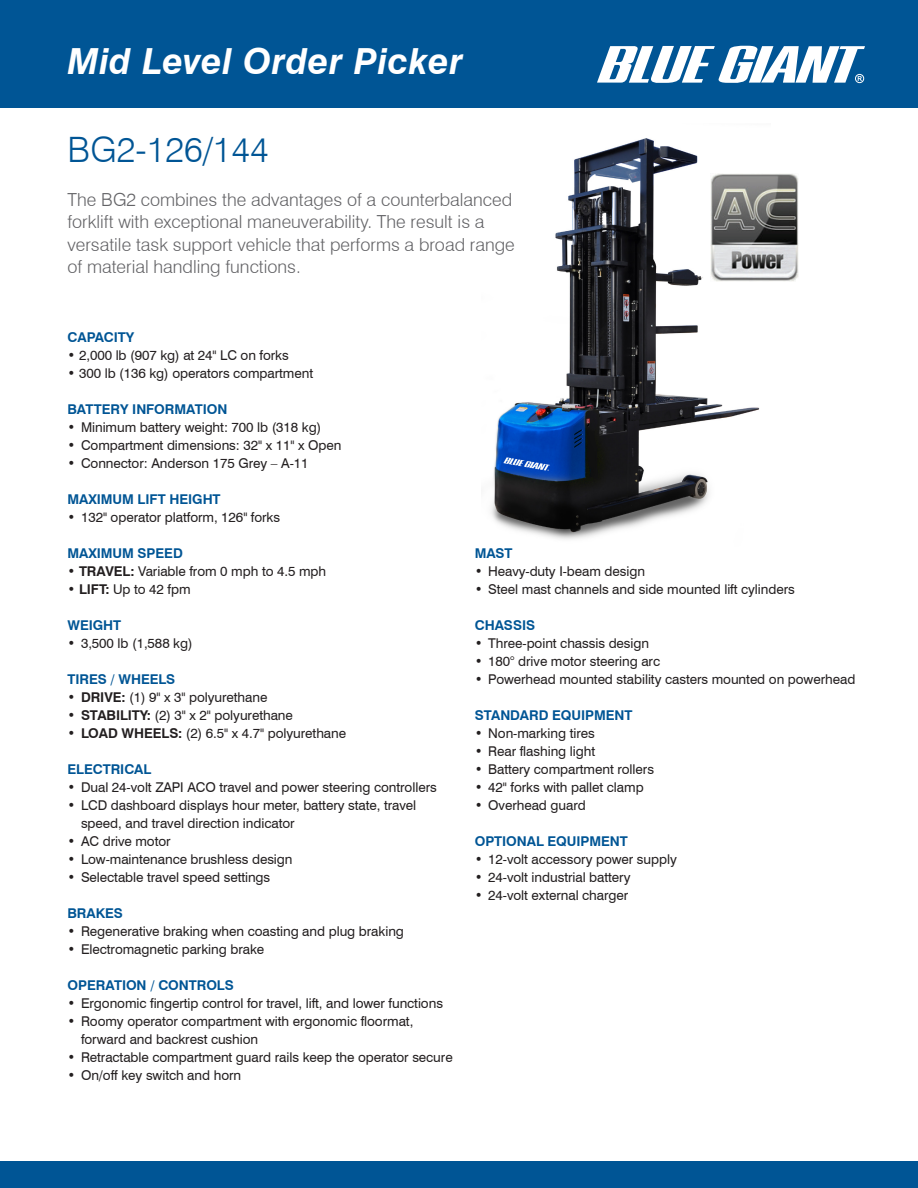
<style>
.page{position:relative;width:918px;height:1188px;background:#005595}
.page>*{position:absolute;margin:0;border:0;box-sizing:border-box;transform-origin:0 0}
.t1{font:italic 700 36px "Swiss 721 BT";letter-spacing:.01em;color:#fff}
.Header_Blue{font:300 34.95px "Swiss 721 BT";color:#005595}
.Intro_Paragraph{font:300 18px/22.5px "Swiss 721 BT";color:#636366}
.Body_Bullets{font:13.5px/18px "Swiss 721 BT";letter-spacing:-.005em;color:#231f20}
.Headers{font:700 13.5px "Swiss 721 BT";letter-spacing:-.005em;color:#005595}
.Body_Text{font:13.5px "Swiss 721 BT";letter-spacing:-.005em;color:#231f20}
.s1{font-weight:700}
</style>
<div class="page">
<svg style="left:597px;top:46px;width:268px;height:37px"></svg>
<div style="left:0;top:1052px;width:918px;height:109px;background:#fff"></div>
<div style="left:0;top:108px;width:918px;height:953px;background:#fff"></div>
<img style="left:491px;top:138px;width:269px;height:402px">
<img style="left:710px;top:174px;width:88px;height:108px">
<p class="t1" style="left:68px;top:39px;width:397px">Mid Level Order Picker</p>
<p class="Header_Blue" style="left:68px;top:129px;width:203px">BG2-126/144</p>
<p class="Intro_Paragraph" style="left:68px;top:188px;width:449px">The BG2 combines the advantages of a counterbalanced forklift with exceptional maneuverability. The result is a versatile task support vehicle that performs a broad range of material handling functions.</p>
<p class="Headers" style="left:68px;top:329px;width:68px">CAPACITY</p>
<p class="Body_Text" style="left:68px;top:347px;width:223px">• 2,000 lb (907 kg) at 24" LC on forks</p>
<p class="Body_Text" style="left:68px;top:365px;width:247px">• 300 lb (136 kg) operators compartment</p>
<p class="Headers" style="left:68px;top:401px;width:161px">BATTERY INFORMATION</p>
<p class="Body_Bullets" style="left:68px;top:418px;width:255px">• Minimum battery weight: 700 lb (318 kg)</p>
<p class="Body_Bullets" style="left:68px;top:436px;width:275px">• Compartment dimensions: 32" x 11" x Open</p>
<p class="Body_Bullets" style="left:68px;top:454px;width:243px">• Connector: Anderson 175 Grey – A-11</p>
<p class="Headers" style="left:68px;top:491px;width:155px">MAXIMUM LIFT HEIGHT</p>
<p class="Body_Bullets" style="left:68px;top:508px;width:214px">• 132" operator platform, 126" forks</p>
<p class="Headers" style="left:68px;top:545px;width:117px">MAXIMUM SPEED</p>
<p class="Body_Text" style="left:68px;top:563px;width:260px">• <span class="s1">TRAVEL:</span> Variable from 0 mph to 4.5 mph</p>
<p class="Body_Text" style="left:68px;top:581px;width:125px">• <span class="s1">LIFT:</span> Up to 42 fpm</p>
<p class="Headers" style="left:68px;top:617px;width:55px">WEIGHT</p>
<p class="Body_Bullets" style="left:68px;top:634px;width:127px"><span class="s1">•</span> 3,500 lb (1,588 kg)</p>
<p class="Headers" style="left:68px;top:671px;width:109px">TIRES / WHEELS</p>
<p class="Body_Bullets" style="left:68px;top:688px;width:202px">• <span class="s1">DRIVE:</span> (1) 9" x 3" polyurethane</p>
<p class="Body_Bullets" style="left:68px;top:706px;width:227px">• <span class="s1">STABILITY:</span> (2) 3" x 2" polyurethane</p>
<p class="Body_Bullets" style="left:68px;top:724px;width:280px">• <span class="s1">LOAD WHEELS:</span> (2) 6.5" x 4.7" polyurethane</p>
<p class="Headers" style="left:68px;top:761px;width:85px">ELECTRICAL</p>
<p class="Body_Bullets" style="left:68px;top:778px;width:371px">• Dual 24-volt ZAPI ACO travel and power steering controllers</p>
<p class="Body_Bullets" style="left:81px;top:796px;width:337px;text-indent:-14px">• LCD dashboard displays hour meter, battery state, travel speed, and travel direction indicator</p>
<p class="Body_Bullets" style="left:68px;top:832px;width:105px">• AC drive motor</p>
<p class="Body_Bullets" style="left:68px;top:850px;width:227px">• Low-maintenance brushless design</p>
<p class="Body_Bullets" style="left:68px;top:868px;width:204px">• Selectable travel speed settings</p>
<p class="Headers" style="left:68px;top:905px;width:57px">BRAKES</p>
<p class="Body_Bullets" style="left:68px;top:922px;width:338px">• Regenerative braking when coasting and plug braking</p>
<p class="Body_Bullets" style="left:68px;top:940px;width:198px">• Electromagnetic parking brake</p>
<p class="Headers" style="left:68px;top:977px;width:168px">OPERATION / CONTROLS</p>
<p class="Body_Bullets" style="left:68px;top:994px;width:377px">• Ergonomic fingertip control for travel, lift, and lower functions</p>
<p class="Body_Bullets" style="left:81px;top:1012px;width:334px;text-indent:-14px">• Roomy operator compartment with ergonomic floormat, forward and backrest cushion</p>
<p class="Body_Bullets" style="left:68px;top:1048px;width:387px">• Retractable compartment guard rails keep the operator secure</p>
<p class="Body_Bullets" style="left:68px;top:1066px;width:175px">• On/off key switch and horn</p>
<p class="Headers" style="left:475px;top:545px;width:39px">MAST</p>
<p class="Body_Bullets" style="left:475px;top:562px;width:172px">• Heavy-duty I-beam design</p>
<p class="Body_Bullets" style="left:475px;top:580px;width:322px">• Steel mast channels and side mounted lift cylinders</p>
<p class="Headers" style="left:475px;top:617px;width:62px">CHASSIS</p>
<p class="Body_Bullets" style="left:475px;top:634px;width:176px">• Three-point chassis design</p>
<p class="Body_Bullets" style="left:475px;top:652px;width:187px">• 180° drive motor steering arc</p>
<p class="Body_Bullets" style="left:475px;top:670px;width:382px">• Powerhead mounted stability casters mounted on powerhead</p>
<p class="Headers" style="left:475px;top:707px;width:159px">STANDARD EQUIPMENT</p>
<p class="Body_Bullets" style="left:475px;top:724px;width:122px">• Non-marking tires</p>
<p class="Body_Bullets" style="left:475px;top:742px;width:122px">• Rear flashing light</p>
<p class="Body_Bullets" style="left:475px;top:760px;width:181px">• Battery compartment rollers</p>
<p class="Body_Bullets" style="left:475px;top:778px;width:170px"><span class="s1">•</span> 42" forks with pallet clamp</p>
<p class="Body_Bullets" style="left:475px;top:796px;width:113px"><span class="s1">•</span> Overhead guard</p>
<p class="Headers" style="left:475px;top:833px;width:155px">OPTIONAL EQUIPMENT</p>
<p class="Body_Bullets" style="left:475px;top:850px;width:204px">• 12-volt accessory power supply</p>
<p class="Body_Bullets" style="left:475px;top:868px;width:157px">• 24-volt industrial battery</p>
<p class="Body_Bullets" style="left:475px;top:886px;width:155px">• 24-volt external charger</p>
</div>
